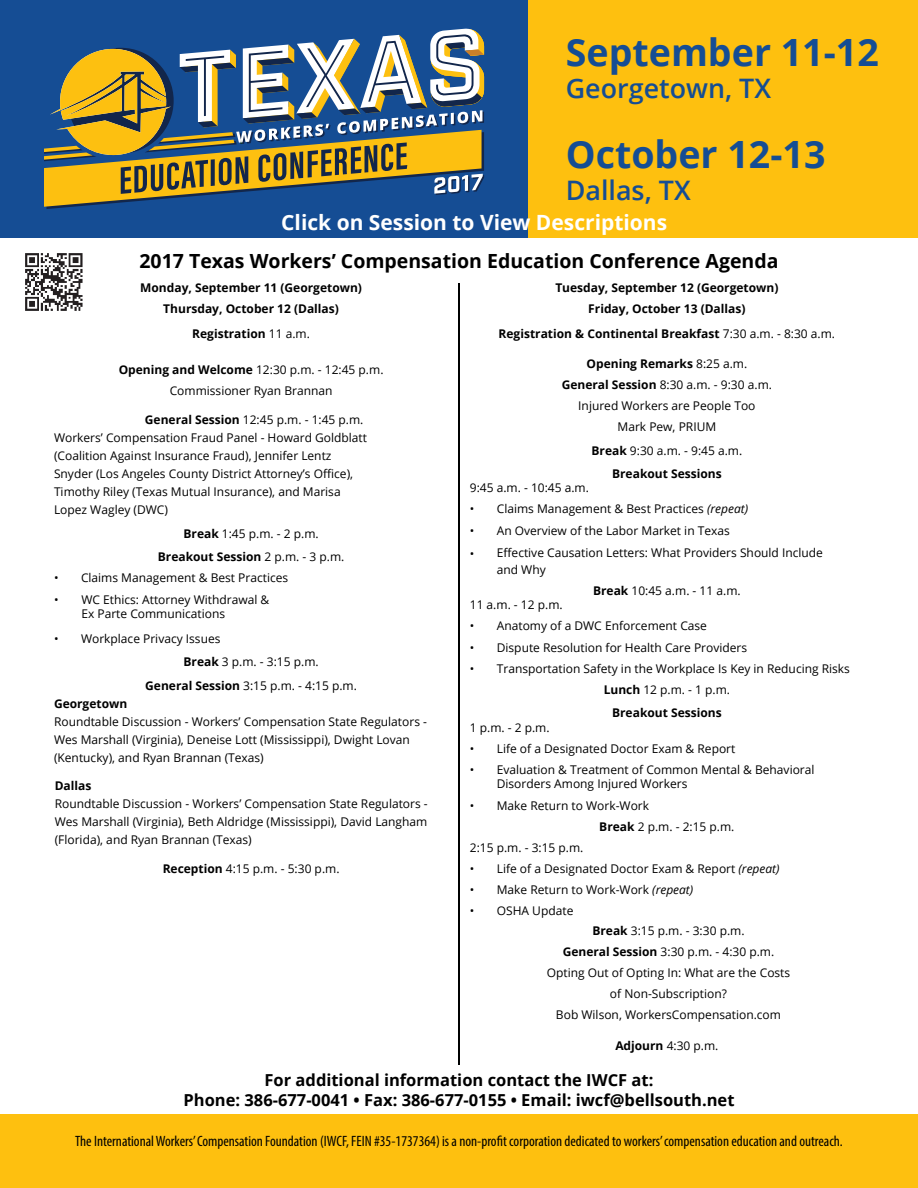
<style>
.page{position:relative;width:918px;height:1188px;background:#fff}
.page>*{position:absolute;margin:0;border:0;box-sizing:border-box;transform-origin:0 0}
.t1{font:700 37.65px "Open Sans";color:#154d94}
.t2{font:600 26.85px "Open Sans";color:#154d94}
.t3{font:700 21px "Open Sans";color:#fff}
.t4{font:700 19.5px "Open Sans";color:#000}
.t5{font:700 16.5px/19.8px "Open Sans";color:#000;text-align:center}
.t6{font:condensed 15px "Myriad Pro";color:#000}
.t7{font:12px/18px "Open Sans";color:#000}
.t8{font:700 12px/21px "Open Sans";color:#000;text-align:center}
.s1{font-weight:400}
.s2{font-weight:700}
.s3{font-style:italic}
</style>
<div class="page">
<div style="left:0;top:1115px;width:918px;height:73px;background:#fec00f"></div>
<div style="left:0;top:0;width:528px;height:238px;background:#154d94"></div>
<div style="left:528px;top:0;width:390px;height:238px;background:#fec00f"></div>
<svg style="left:44px;top:28px;width:440px;height:181px"></svg>
<hr style="left:458px;top:283px;width:2px;height:781px;background:#000101">
<img style="left:25px;top:253px;width:58px;height:58px">
<p class="t1" style="left:566px;top:26px;width:314px">September 11-12</p>
<p class="t2" style="left:566px;top:70px;width:207px">Georgetown, TX</p>
<p class="t1" style="left:566px;top:128px;width:261px">October 12-13</p>
<p class="t2" style="left:566px;top:172px;width:126px">Dallas, TX</p>
<h3 class="t3" style="left:281px;top:208px;width:387px">Click on Session to View Descriptions</h3>
<h1 class="t4" style="left:140px;top:247px;width:640px">2017 Texas Workers’ Compensation Education Conference Agenda</h1>
<h2 class="t8" style="left:140px;top:277px;width:223px">Monday, September 11 (Georgetown)<br>Thursday, October 12 (Dallas)</h2>
<p class="t8" style="left:192px;top:323px;width:119px">Registration <span class="s1">11 a.m.</span></p>
<p class="t7" style="left:119px;top:358px;width:266px;line-height:21px;text-align:center"><span class="s2">Opening and Welcome</span> 12:30 p.m. - 12:45 p.m.<br>Commissioner Ryan Brannan</p>
<p class="t7" style="left:54px;top:411px;width:315px;text-indent:91px"><span class="s2">General Session</span> 12:45 p.m. - 1:45 p.m.<br>Workers’ Compensation Fraud Panel - Howard Goldblatt (Coalition Against Insurance Fraud), Jennifer Lentz Snyder (Los Angeles County District Attorney’s Office), Timothy Riley (Texas Mutual Insurance), and Marisa Lopez Wagley (DWC)</p>
<p class="t7" style="left:158px;top:522px;width:188px;line-height:23.4px;text-align:center"><span class="s2">Break</span> 1:45 p.m. - 2 p.m.<br><span class="s2">Breakout Session</span> 2 p.m. - 3 p.m.</p>
<p class="t7" style="left:54px;top:569px;width:236px">• Claims Management &amp; Best Practices</p>
<p class="t7" style="left:81px;top:592px;width:189px;line-height:14.4px;text-indent:-27px">• WC Ethics: Attorney Withdrawal &amp;<br>Ex Parte Communications</p>
<p class="t7" style="left:54px;top:629px;width:168px">• Workplace Privacy Issues</p>
<p class="t7" style="left:184px;top:653px;width:137px"><span class="s2">Break</span> 3 p.m. - 3:15 p.m.</p>
<p class="t7" style="left:145px;top:676px;width:213px"><span class="s2">General Session</span> 3:15 p.m. - 4:15 p.m.</p>
<p class="t7" style="left:54px;top:694px;width:375px"><span class="s2">Georgetown<br></span>Roundtable Discussion - Workers’ Compensation State Regulators - Wes Marshall (Virginia), Deneise Lott (Mississippi), Dwight Lovan (Kentucky), and Ryan Brannan (Texas)</p>
<h2 class="t8" style="left:555px;top:277px;width:225px">Tuesday, September 12 (Georgetown)<br>Friday, October 13 (Dallas)</h2>
<p class="t8" style="left:499px;top:323px;width:338px">Registration &amp; Continental Breakfast <span class="s1">7:30 a.m. - 8:30 a.m.</span></p>
<p class="t7" style="left:562px;top:353px;width:212px;line-height:21px;text-align:center"><span class="s2">Opening Remarks</span> 8:25 a.m.<br><span class="s2">General Session</span> 8:30 a.m. - 9:30 a.m.<br>Injured Workers are People Too<br>Mark Pew, PRIUM</p>
<p class="t8" style="left:592px;top:438px;width:152px;line-height:23.4px">Break <span class="s1">9:30 a.m. - 9:45 a.m.<br></span>Breakout Sessions</p>
<p class="t7" style="left:470px;top:479px;width:121px">9:45 a.m. - 10:45 a.m.</p>
<p class="t7" style="left:470px;top:500px;width:280px">• Claims Management &amp; Best Practices <span class="s3">(repeat)</span></p>
<p class="t7" style="left:470px;top:521px;width:262px">• An Overview of the Labor Market in Texas</p>
<p class="t7" style="left:497px;top:545px;width:328px;line-height:16.2px;text-indent:-27px">• Effective Causation Letters: What Providers Should Include and Why</p>
<p class="t7" style="left:593px;top:581px;width:149px"><span class="s2">Break</span> 10:45 a.m. - 11 a.m.</p>
<p class="t7" style="left:470px;top:596px;width:94px">11 a.m. - 12 p.m.</p>
<p class="t7" style="left:470px;top:617px;width:239px">• Anatomy of a DWC Enforcement Case</p>
<p class="t7" style="left:470px;top:638px;width:279px">• Dispute Resolution for Health Care Providers</p>
<p class="t7" style="left:604px;top:658px;width:248px;line-height:21.1px;text-indent:-134px">• Transportation Safety in the Workplace Is Key in Reducing Risks<br><span class="s2">Lunch</span> 12 p.m. - 1 p.m.</p>
<p class="t8" style="left:612px;top:702px;width:111px">Breakout Sessions</p>
<p class="t7" style="left:470px;top:718px;width:81px">1 p.m. - 2 p.m.</p>
<p class="t7" style="left:470px;top:739px;width:267px">• Life of a Designated Doctor Exam &amp; Report</p>
<p class="t7" style="left:497px;top:762px;width:319px;line-height:14.4px;text-indent:-27px">• Evaluation &amp; Treatment of Common Mental &amp; Behavioral<br>Disorders Among Injured Workers</p>
<p class="t7" style="left:470px;top:796px;width:181px">• Make Return to Work-Work</p>
<p class="t7" style="left:599px;top:817px;width:137px"><span class="s2">Break</span> 2 p.m. - 2:15 p.m.</p>
<p class="t7" style="left:470px;top:838px;width:115px">2:15 p.m. - 3:15 p.m.</p>
<p class="t7" style="left:470px;top:859px;width:311px">• Life of a Designated Doctor Exam &amp; Report <span class="s3">(repeat)</span></p>
<p class="t7" style="left:470px;top:880px;width:225px">• Make Return to Work-Work <span class="s3">(repeat)</span></p>
<p class="t7" style="left:470px;top:901px;width:105px">• OSHA Update</p>
<p class="t7" style="left:547px;top:920px;width:245px;line-height:21px;text-align:center"><span class="s2">Break</span> 3:15 p.m. - 3:30 p.m.<br><span class="s2">General Session</span> 3:30 p.m. - 4:30 p.m.<br>Opting Out of Opting In: What are the Costs of Non-Subscription?<br>Bob Wilson, WorkersCompensation.com</p>
<p class="t7" style="left:615px;top:1036px;width:105px"><span class="s2">Adjourn</span> 4:30 p.m.</p>
<p class="t5" style="left:183px;top:1070px;width:553px">For additional information contact the IWCF at:<br>Phone: 386-677-0041 • Fax: 386-677-0155 • Email: iwcf@bellsouth.net</p>
<p class="t6" style="left:75px;top:1132px;width:769px">The International Workers’ Compensation Foundation (IWCF, FEIN #35-1737364) is a non-profit corporation dedicated to workers’ compensation education and outreach.</p>
<p class="t8" style="left:55px;top:775px;width:38px">Dallas</p>
<p class="t7" style="left:55px;top:794px;width:375px;text-align:justify">Roundtable Discussion - Workers’ Compensation State Regulators - Wes Marshall (Virginia), Beth Aldridge (Mississippi), David Langham (Florida), and Ryan Brannan (Texas)</p>
<p class="t7" style="left:163px;top:860px;width:178px"><span class="s2">Reception</span> 4:15 p.m. - 5:30 p.m.</p>
</div>
